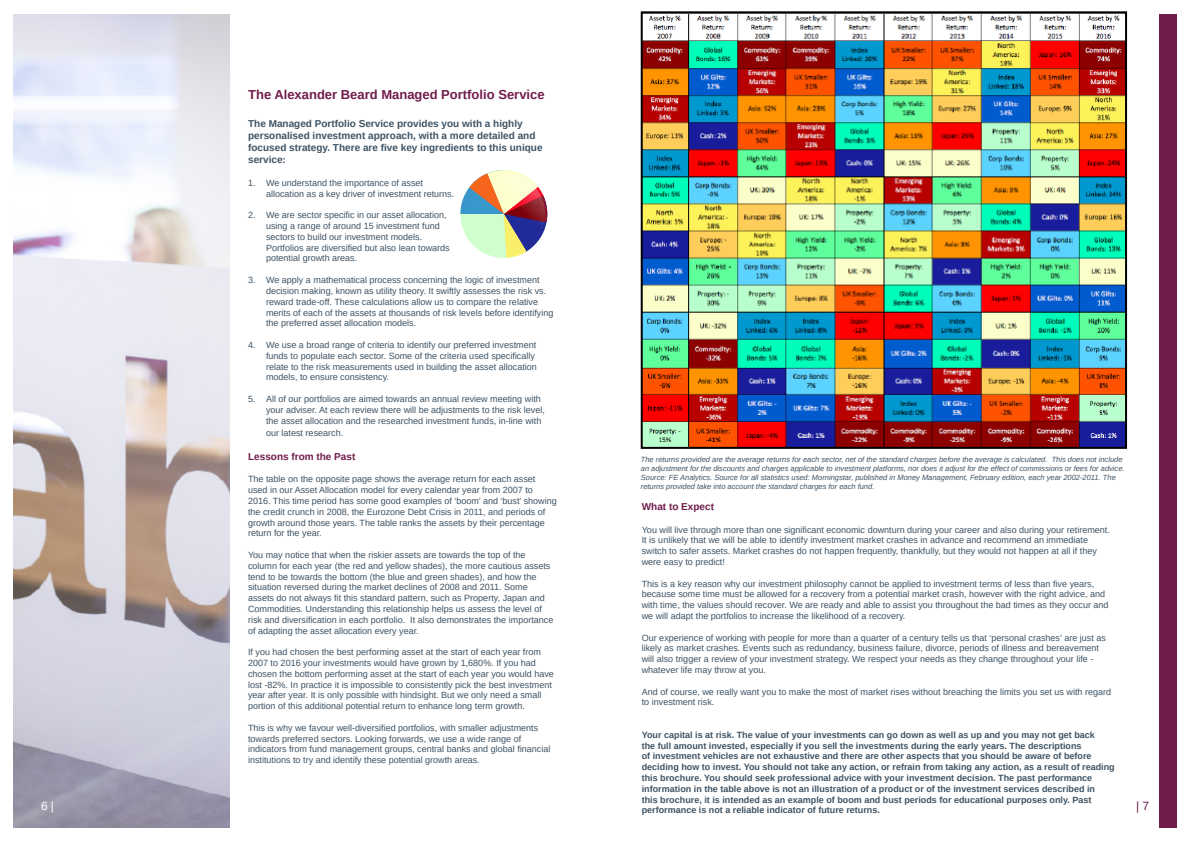
<style>
.page{position:relative;width:1191px;height:842px;background:#fff}
.page>*{position:absolute;margin:0;border:0;box-sizing:border-box;transform-origin:0 0}
.t1{font:700 13px "Arimo";color:#701c4b}
.t2{font:12px "Arimo";color:#fff}
.t3{font:700 10px/12px "Arimo";color:#3e5364}
.t4{font:700 10px "Arimo";color:#701c4b}
.t5{font:9px/10.8px "Arimo";color:#3e5364}
.t6{font:700 9px/10.8px "Arimo";color:#3e5364}
.t7{font:italic 7.5px/9px "Arimo";color:#3e5364}
</style>
<div class="page">
<img style="left:13px;top:14px;width:217px;height:814px">
<img style="left:643px;top:14px;width:481px;height:432px">
<div style="left:640px;top:11px;width:487px;height:438px;border:2px solid #000"></div>
<div style="left:1159px;top:14px;width:17px;height:814px;background:#701c4b"></div>
<svg style="left:460px;top:170px;width:87px;height:88px"></svg>
<img style="left:464px;top:214px;width:40px;height:41px">
<img style="left:536px;top:188px;width:5px;height:9px">
<img style="left:525px;top:222px;width:19px;height:27px">
<img style="left:464px;top:176px;width:8px;height:38px">
<img style="left:488px;top:173px;width:48px;height:24px">
<img style="left:504px;top:222px;width:21px;height:33px">
<img style="left:472px;top:176px;width:32px;height:38px">
<img style="left:504px;top:197px;width:41px;height:25px">
<h2 class="t2" style="left:41px;top:798px;width:14px">6 |</h2>
<h1 class="t1" style="left:248px;top:86px;width:298px">The Alexander Beard Managed Portfolio Service</h1>
<p class="t3" style="left:248px;top:118px;width:296px">The Managed Portfolio Service provides you with a highly personalised investment approach, with a more detailed and focused strategy. There are five key ingredients to this unique service:</p>
<p class="t5" style="left:266px;top:177px;width:190px;text-indent:-18px">1. We understand the importance of asset allocation as a key driver of investment returns.</p>
<p class="t5" style="left:266px;top:210px;width:185px;text-indent:-18px">2. We are sector specific in our asset allocation, using a range of around 15 investment fund sectors to build our investment models.<br>Portfolios are diversified but also lean towards potential growth areas.</p>
<p class="t5" style="left:266px;top:275px;width:289px;text-indent:-18px">3. We apply a mathematical process concerning the logic of investment decision making, known as utility theory. It swiftly assesses the risk vs. reward trade-off. These calculations allow us to compare the relative merits of each of the assets at thousands of risk levels before identifying the preferred asset allocation models.</p>
<p class="t5" style="left:266px;top:339px;width:272px;text-indent:-18px">4. We use a broad range of criteria to identify our preferred investment funds to populate each sector. Some of the criteria used specifically relate to the risk measurements used in building the asset allocation models, to ensure consistency.</p>
<p class="t5" style="left:266px;top:393px;width:280px;text-indent:-18px">5. All of our portfolios are aimed towards an annual review meeting with your adviser. At each review there will be adjustments to the risk level, the asset allocation and the researched investment funds, in-line with</p>
<p class="t5" style="left:266px;top:427px;width:79px">our latest research.</p>
<p class="t4" style="left:248px;top:449px;width:109px">Lessons from the Past</p>
<p class="t5" style="left:248px;top:474px;width:310px">The table on the opposite page shows the average return for each asset used in our Asset Allocation model for every calendar year from 2007 to 2016. This time period has some good examples of ‘boom’ and ‘bust’ showing the credit crunch in 2008, the Eurozone Debt Crisis in 2011, and periods of growth around those years. The table ranks the assets by their percentage return for the year.</p>
<p class="t5" style="left:248px;top:549px;width:307px">You may notice that when the riskier assets are towards the top of the column for each year (the red and yellow shades), the more cautious assets tend to be towards the bottom (the blue and green shades), and how the situation reversed during the market declines of 2008 and 2011. Some assets do not always fit this standard pattern, such as Property, Japan and Commodities. Understanding this relationship helps us assess the level of risk and diversification in each portfolio. It also demonstrates the importance of adapting the asset allocation every year.</p>
<p class="t5" style="left:248px;top:647px;width:307px">If you had chosen the best performing asset at the start of each year from 2007 to 2016 your investments would have grown by 1,680%. If you had chosen the bottom performing asset at the start of each year you would have lost -82%. In practice it is impossible to consistently pick the best investment year after year. It is only possible with hindsight. But we only need a small portion of this additional potential return to enhance long term growth.</p>
<p class="t5" style="left:248px;top:722px;width:304px">This is why we favour well-diversified portfolios, with smaller adjustments towards preferred sectors. Looking forwards, we use a wide range of indicators from fund management groups, central banks and global financial institutions to try and identify these potential growth areas.</p>
<p class="t7" style="left:641px;top:454px;width:485px">The returns provided are the average returns for each sector, net of the standard charges before the average is calculated. This does not include an adjustment for the discounts and charges applicable to investment platforms, nor does it adjust for the effect of commissions or fees for advice.<br>Source: FE Analytics. Source for all statistics used: Morningstar, published in Money Management, February edition, each year 2002-2011. The returns provided take into account the standard charges for each fund.</p>
<p class="t4" style="left:642px;top:499px;width:74px">What to Expect</p>
<p class="t5" style="left:642px;top:524px;width:469px">You will live through more than one significant economic downturn during your career and also during your retirement.<br>It is unlikely that we will be able to identify investment market crashes in advance and recommend an immediate switch to safer assets. Market crashes do not happen frequently, thankfully, but they would not happen at all if they were easy to predict!</p>
<p class="t5" style="left:642px;top:578px;width:468px">This is a key reason why our investment philosophy cannot be applied to investment terms of less than five years, because some time must be allowed for a recovery from a potential market crash, however with the right advice, and with time, the values should recover. We are ready and able to assist you throughout the bad times as they occur and we will adapt the portfolios to increase the likelihood of a recovery.</p>
<p class="t5" style="left:642px;top:632px;width:465px">Our experience of working with people for more than a quarter of a century tells us that ‘personal crashes’ are just as likely as market crashes. Events such as redundancy, business failure, divorce, periods of illness and bereavement will also trigger a review of your investment strategy. We respect your needs as they change throughout your life - whatever life may throw at you.</p>
<p class="t5" style="left:642px;top:686px;width:471px">And of course, we really want you to make the most of market rises without breaching the limits you set us with regard to investment risk.</p>
<p class="t6" style="left:642px;top:729px;width:474px">Your capital is at risk. The value of your investments can go down as well as up and you may not get back<br>the full amount invested, especially if you sell the investments during the early years. The descriptions<br>of investment vehicles are not exhaustive and there are other aspects that you should be aware of before deciding how to invest. You should not take any action, or refrain from taking any action, as a result of reading this brochure. You should seek professional advice with your investment decision. The past performance information in the table above is not an illustration of a product or of the investment services described in<br>this brochure, it is intended as an example of boom and bust periods for educational purposes only. Past performance is not a reliable indicator of future returns.</p>
</div>
